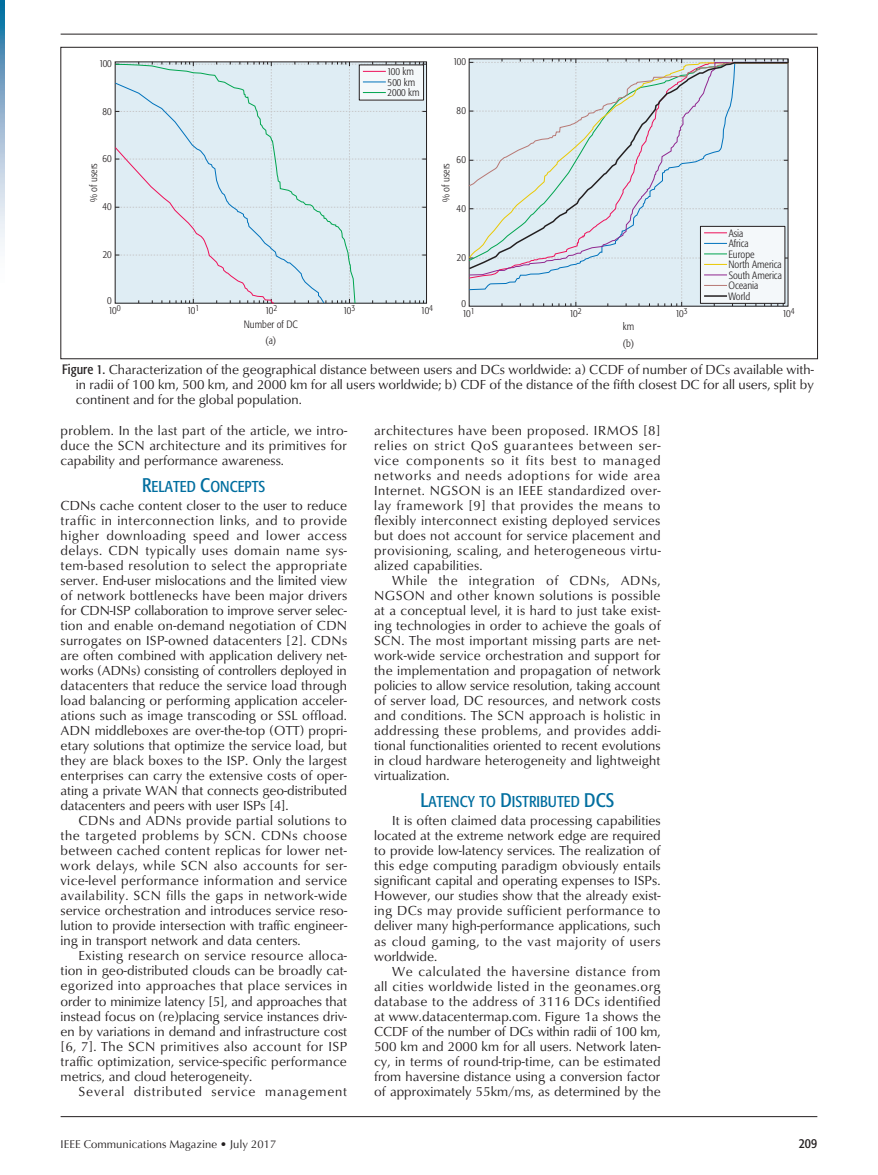
<style>
.page{position:relative;width:878px;height:1175px;background:#fff}
.page>*{position:absolute;margin:0;border:0;box-sizing:border-box;transform-origin:0 0}
.t1{font:15.6px "Formata Condensed SC800";color:#006e9f}
.t2{font:13.5px/15px "Classico URW";letter-spacing:.005em;color:#231f20;text-align:justify}
.t3{font:13.5px "Classico URW";letter-spacing:.06em;color:#231f20}
.t4{font:13.5px "Formata Condensed SC800";color:#231f20}
.t5{font:11.25px "Optima";color:#231f20}
.t6{font:300 condensed 10.5px/10.5px "Formata";color:#231f20}
.s1{font-family:"Formata";font-stretch:condensed}
.s2{font-size:19.5px}
</style>
<div class="page">
<hr style="left:61px;top:34px;width:756px;height:1px;background:#231f20">
<hr style="left:61px;top:1115px;width:756px;height:1px;background:#231f20">
<svg style="left:0;top:0;width:4px;height:246px"></svg>
<svg style="left:114px;top:62px;width:312px;height:242px;background:#dae5eb"></svg>
<svg style="left:115px;top:63px;width:240px;height:241px;background:#d9e7ee"></svg>
<svg style="left:468px;top:59px;width:320px;height:247px"></svg>
<svg style="left:468px;top:61px;width:321px;height:209px;background:#dae5ea"></svg>
<p class="t6" style="left:99px;top:58px;width:14px">100</p>
<p class="t6" style="left:387px;top:66px;width:34px">100 km<br>500 km<br>2000 km</p>
<p class="t6" style="left:453px;top:57px;width:14px">100</p>
<p class="t6" style="left:102px;top:106px;width:11px">80</p>
<p class="t6" style="left:456px;top:105px;width:11px">80</p>
<p class="t6" style="left:102px;top:153px;width:11px">60</p>
<p class="t6" style="left:88px;top:202px;width:40px;rotate:-90deg">% of users</p>
<p class="t6" style="left:102px;top:201px;width:11px">40</p>
<p class="t6" style="left:456px;top:154px;width:11px">60</p>
<p class="t6" style="left:440px;top:202px;width:40px;rotate:-90deg">% of users</p>
<p class="t6" style="left:456px;top:203px;width:11px">40</p>
<p class="t6" style="left:103px;top:249px;width:11px">20</p>
<p class="t6" style="left:107px;top:295px;width:6px">0</p>
<p class="t6" style="left:108px;top:305px;width:14px">10<sup>0</sup></p>
<p class="t6" style="left:187px;top:305px;width:14px">10<sup>1</sup></p>
<p class="t6" style="left:265px;top:305px;width:14px">10<sup>2</sup></p>
<p class="t6" style="left:343px;top:305px;width:14px">10<sup>3</sup></p>
<p class="t6" style="left:421px;top:305px;width:14px">10<sup>4</sup></p>
<p class="t6" style="left:456px;top:252px;width:11px">20</p>
<p class="t6" style="left:461px;top:298px;width:6px">0</p>
<p class="t6" style="left:462px;top:308px;width:14px">10<sup>1</sup></p>
<p class="t6" style="left:569px;top:308px;width:14px">10<sup>2</sup></p>
<p class="t6" style="left:728px;top:228px;width:55px">Asia<br>Africa<br>Europe<br>North America<br>South America<br>Oceania<br>World</p>
<p class="t6" style="left:675px;top:308px;width:14px">10<sup>3</sup></p>
<p class="t6" style="left:782px;top:308px;width:14px">10<sup>4</sup></p>
<p class="t6" style="left:244px;top:316px;width:55px;line-height:16px;text-align:center">Number of DC (a)</p>
<p class="t6" style="left:622px;top:321px;width:13px">km</p>
<p class="t6" style="left:622px;top:338px;width:13px">(b)</p>
<p class="t2" style="left:76px;top:361px;width:739px;text-indent:-14px"><span class="s1">Figure 1.</span> Characterization of the geographical distance between users and DCs worldwide: a) CCDF of number of DCs available with&shy;in radii of 100 km, 500 km, and 2000 km for all users worldwide; b) CDF of the distance of the fifth closest DC for all users, split by continent and for the global population.</p>
<p class="t2" style="left:61px;top:422px;width:288px">problem. In the last part of the article, we intro&shy;duce the SCN architecture and its primitives for capability and performance awareness.</p>
<p class="t1" style="left:142px;top:477px;width:125px"><span class="s2">R</span>ELATED <span class="s2">C</span>ONCEPTS</p>
<p class="t2" style="left:61px;top:497px;width:288px">CDNs cache content closer to the user to reduce traffic in interconnection links, and to provide higher downloading speed and lower access delays. CDN typically uses domain name sys&shy;tem-based resolution to select the appropriate server. End-user mislocations and the limited view of network bottlenecks have been major drivers for CDN-ISP collaboration to improve server selec&shy;tion and enable on-demand negotiation of CDN surrogates on ISP-owned datacenters [2]. CDNs are often combined with application delivery net&shy;works (ADNs) consisting of controllers deployed in datacenters that reduce the service load through load balancing or performing application acceler&shy;ations such as image transcoding or SSL offload.<br>ADN middleboxes are over-the-top (OTT) propri&shy;etary solutions that optimize the service load, but they are black boxes to the ISP. Only the largest enterprises can carry the extensive costs of oper&shy;ating a private WAN that connects geo-distributed datacenters and peers with user ISPs [4].</p>
<p class="t2" style="left:61px;top:812px;width:288px;text-indent:18px">CDNs and ADNs provide partial solutions to the targeted problems by SCN. CDNs choose between cached content replicas for lower net&shy;work delays, while SCN also accounts for ser&shy;vice-level performance information and service availability. SCN fills the gaps in network-wide service orchestration and introduces service reso&shy;lution to provide intersection with traffic engineer&shy;ing in transport network and data centers.</p>
<p class="t2" style="left:61px;top:947px;width:288px;text-indent:18px">Existing research on service resource alloca&shy;tion in geo-distributed clouds can be broadly cat&shy;egorized into approaches that place services in order to minimize latency [5], and approaches that instead focus on (re)placing service instances driv&shy;en by variations in demand and infrastructure cost [6, 7]. The SCN primitives also account for ISP traffic optimization, service-specific performance metrics, and cloud heterogeneity.</p>
<p class="t3" style="left:79px;top:1080px;width:270px">Several distributed service management</p>
<p class="t2" style="left:374px;top:422px;width:288px">architectures have been proposed. IRMOS [8] relies on strict QoS guarantees between ser&shy;vice components so it fits best to managed networks and needs adoptions for wide area Internet. NGSON is an IEEE standardized over&shy;lay framework [9] that provides the means to flexibly interconnect existing deployed services but does not account for service placement and provisioning, scaling, and heterogeneous virtu&shy;alized capabilities.</p>
<p class="t2" style="left:374px;top:572px;width:288px;text-indent:18px">While the integration of CDNs, ADNs, NGSON and other known solutions is possible at a conceptual level, it is hard to just take exist&shy;ing technologies in order to achieve the goals of SCN. The most important missing parts are net&shy;work-wide service orchestration and support for the implementation and propagation of network policies to allow service resolution, taking account of server load, DC resources, and network costs and conditions. The SCN approach is holistic in addressing these problems, and provides addi&shy;tional functionalities oriented to recent evolutions in cloud hardware heterogeneity and lightweight virtualization.</p>
<p class="t1" style="left:420px;top:792px;width:185px"><span class="s2">L</span>ATENCY TO <span class="s2">D</span>ISTRIBUTED <span class="s2">DCS</span></p>
<p class="t2" style="left:374px;top:812px;width:288px;text-indent:18px">It is often claimed data processing capabilities located at the extreme network edge are required to provide low-latency services. The realization of this edge computing paradigm obviously entails significant capital and operating expenses to ISPs.<br>However, our studies show that the already exist&shy;ing DCs may provide sufficient performance to deliver many high-performance applications, such as cloud gaming, to the vast majority of users worldwide.</p>
<p class="t2" style="left:374px;top:962px;width:288px;text-indent:18px">We calculated the haversine distance from all cities worldwide listed in the geonames.org database to the address of 3116 DCs identified at www.datacentermap.com. Figure 1a shows the CCDF of the number of DCs within radii of 100 km, 500 km and 2000 km for all users. Network laten&shy;cy, in terms of round-trip-time, can be estimated from haversine distance using a conversion factor of approximately 55km/ms, as determined by the</p>
<p class="t5" style="left:61px;top:1137px;width:217px">IEEE Communications Magazine • July 2017</p>
<p class="t4" style="left:798px;top:1134px;width:20px">209</p>
</div>
